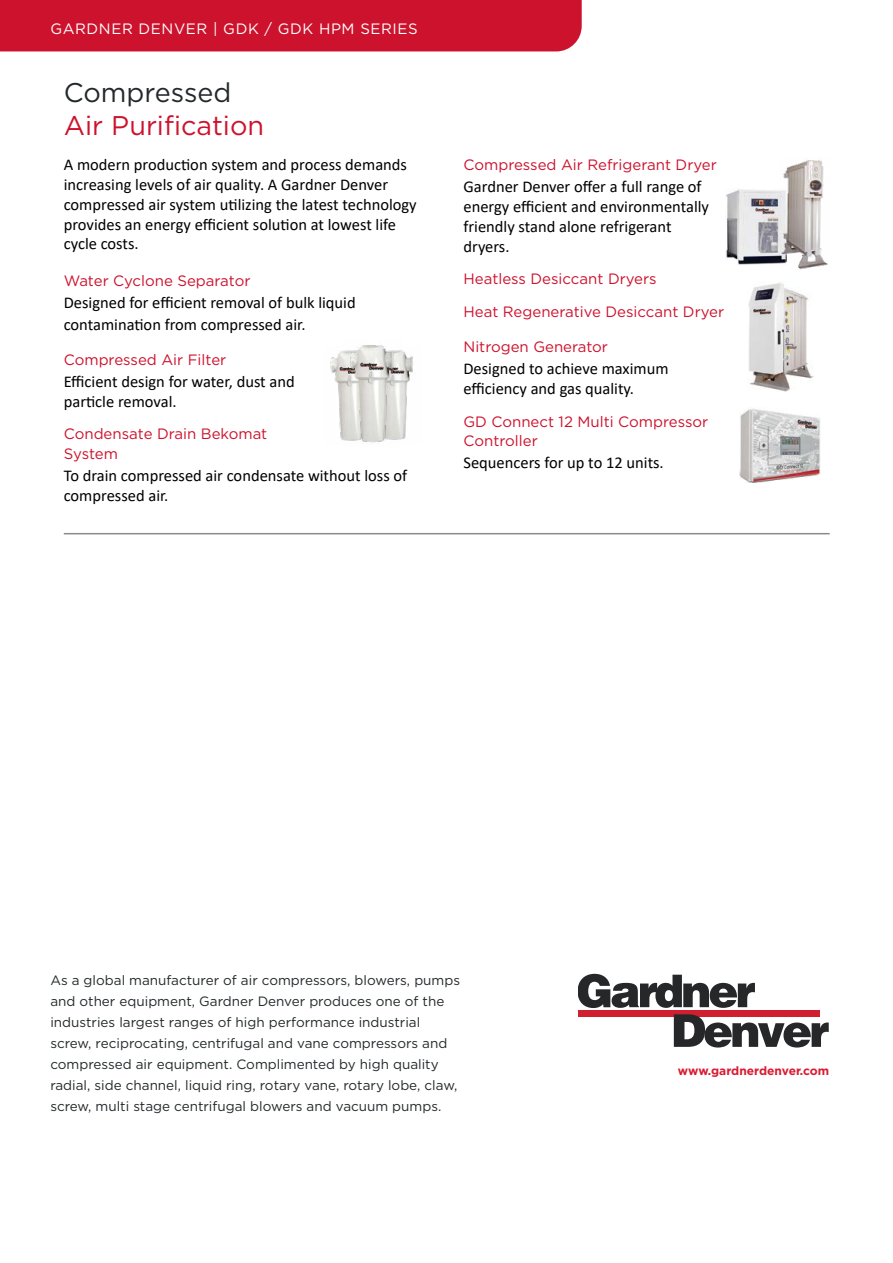
<style>
.page{position:relative;width:893px;height:1263px;background:#fff}
.page>*{position:absolute;margin:0;border:0;box-sizing:border-box;transform-origin:0 0}
.t1{font:27px "Gotham";color:#cd122d}
.t2{font:27px "Gotham";color:#23282a}
.t3{font:16.5px/19.8px "Calibri";color:#000}
.t4{font:15px/19.8px "Gotham";color:#cd122d}
.t5{font:15px "Gotham";letter-spacing:.04em;color:#fff}
.t6{font:13.5px/21px "Gotham";color:#23282a}
.t7{font:700 12px "Gotham";color:#da1a32}
</style>
<div class="page">
<div style="left:578px;top:1010px;width:241px;height:7px;background:#d0202f"></div>
<svg style="left:578px;top:974px;width:177px;height:34px"></svg>
<svg style="left:674px;top:1014px;width:155px;height:33px"></svg>
<div style="left:0;top:0;width:582px;height:51px;background:#cd122d"></div>
<img style="left:725px;top:189px;width:56px;height:75px">
<img style="left:781px;top:160px;width:47px;height:109px">
<img style="left:740px;top:408px;width:81px;height:74px">
<img style="left:748px;top:282px;width:66px;height:109px">
<img style="left:403px;top:351px;width:10px;height:88px">
<img style="left:330px;top:351px;width:14px;height:90px">
<img style="left:344px;top:345px;width:59px;height:98px">
<hr style="left:64px;top:533px;width:766px;height:1px;background:#878b8d">
<p class="t5" style="left:50px;top:19px;width:369px">GARDNER DENVER | GDK / GDK HPM SERIES</p>
<h1 class="t2" style="left:64px;top:76px;width:169px">Compressed</h1>
<h1 class="t1" style="left:64px;top:108px;width:202px">Air Purification</h1>
<p class="t3" style="left:64px;top:154px;width:354px">A modern production system and process demands increasing levels of air quality. A Gardner Denver compressed air system utilizing the latest technology provides an energy efficient solution at lowest life cycle costs.</p>
<p class="t4" style="left:64px;top:271px;width:188px">Water Cyclone Separator</p>
<p class="t3" style="left:64px;top:291px;width:293px;line-height:21.9px">Designed for efficient removal of bulk liquid contamination from compressed air.</p>
<p class="t4" style="left:64px;top:349px;width:164px">Compressed Air Filter</p>
<p class="t3" style="left:64px;top:371px;width:232px">Efficient design for water, dust and particle removal.</p>
<p class="t4" style="left:64px;top:424px;width:205px">Condensate Drain Bekomat<br>System</p>
<p class="t3" style="left:64px;top:465px;width:345px">To drain compressed air condensate without loss of compressed air.</p>
<p class="t4" style="left:463px;top:155px;width:255px">Compressed Air Refrigerant Dryer</p>
<p class="t3" style="left:463px;top:176px;width:247px">Gardner Denver offer a full range of energy efficient and environmentally friendly stand alone refrigerant dryers.</p>
<p class="t4" style="left:463px;top:262px;width:262px;line-height:32.8px">Heatless Desiccant Dryers<br>Heat Regenerative Desiccant Dryer</p>
<p class="t4" style="left:463px;top:336px;width:146px">Nitrogen Generator</p>
<p class="t3" style="left:463px;top:358px;width:207px">Designed to achieve maximum efficiency and gas quality.</p>
<p class="t4" style="left:463px;top:411px;width:246px">GD Connect 12 Multi Compressor<br>Controller</p>
<p class="t3" style="left:463px;top:453px;width:202px">Sequencers for up to 12 units.</p>
<p class="t6" style="left:50px;top:969px;width:411px">As a global manufacturer of air compressors, blowers, pumps and other equipment, Gardner Denver produces one of the industries largest ranges of high performance industrial screw, reciprocating, centrifugal and vane compressors and compressed air equipment. Complimented by high quality radial, side channel, liquid ring, rotary vane, rotary lobe, claw, screw, multi stage centrifugal blowers and vacuum pumps.</p>
<p class="t7" style="left:678px;top:1062px;width:153px">www.gardnerdenver.com</p>
</div>
